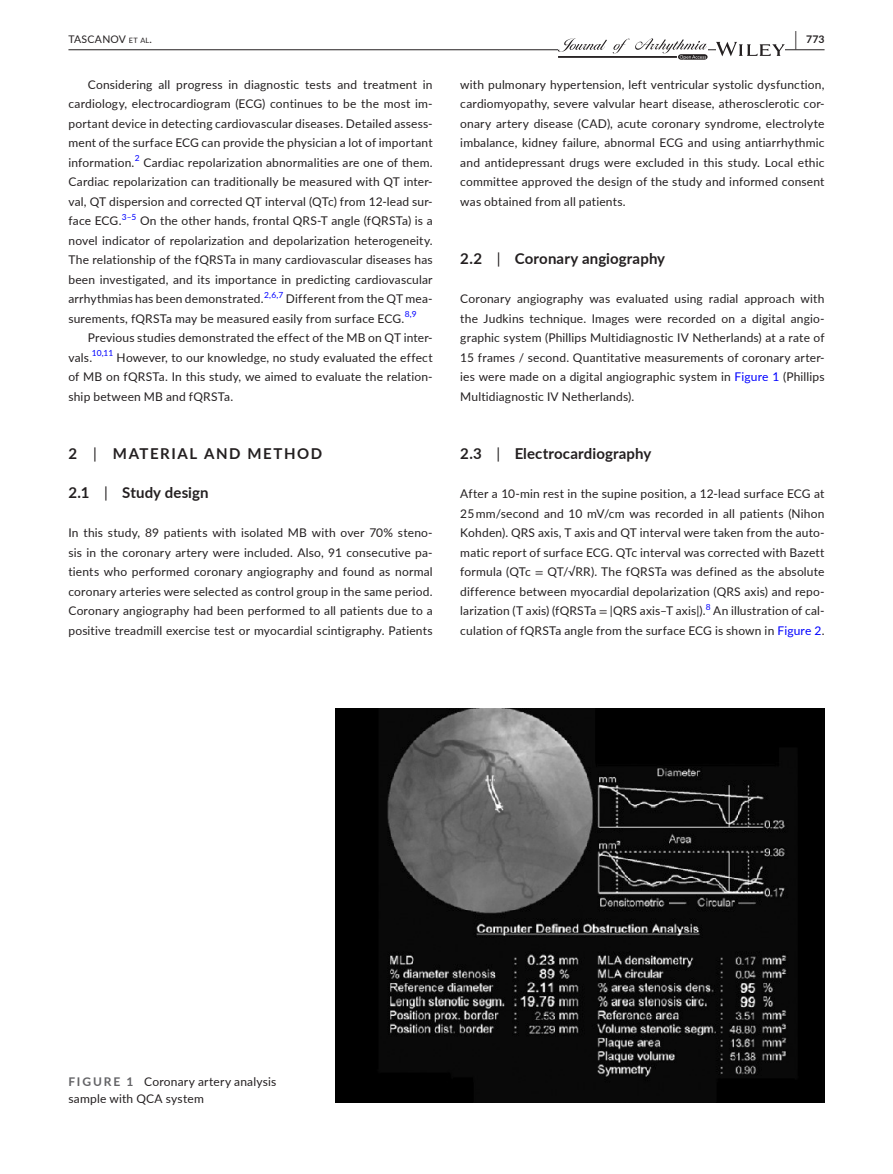
<style>
.page{position:relative;width:893px;height:1174px;background:#fff}
.page>*{position:absolute;margin:0;border:0;box-sizing:border-box;transform-origin:0 0}
.t1{font:700 15px "Lato";letter-spacing:.01em;color:#231f20}
.t2{font:700 15px "Lato";letter-spacing:.11em;color:#231f20}
.t3{font:12px/19.5px "Lato";letter-spacing:.015em;color:#231f20;text-align:justify}
.t4{font:10.5px "Lato";letter-spacing:.025em;color:#231f20}
.t5{font:700 10.5px "Lato";color:#231f20}
.t6{font:8.4px "Lato";color:#00f}
.s1{font-size:7.35px}
.s2{font-size:19.5px}
.s3{font-weight:400}
.s4{color:#00f}
.s5{font-family:"STIX"}
.s6{font-weight:700;color:#636366}
</style>
<div class="page">
<hr style="left:68px;top:49px;width:756px;height:1px;background:#231f20">
<svg style="left:558px;top:38px;width:150px;height:22px"></svg>
<svg style="left:716px;top:42px;width:69px;height:14px"></svg>
<img style="left:335px;top:708px;width:489px;height:394px">
<p class="t4" style="left:68px;top:31px;width:85px">TASCANOV <span class="s1">et al</span>.</p>
<p class="t5" style="left:795px;top:31px;width:31px"><span class="s2">|</span> 773</p>
<p class="t3" style="left:68px;top:74px;width:366px;text-indent:20px">Considering all progress in diagnostic tests and treatment in cardiology, electrocardiogram (ECG) continues to be the most im&shy;portant device in detecting cardiovascular diseases. Detailed assess&shy;ment of the surface ECG can provide the physician a lot of important information.<sup>2</sup> Cardiac repolarization abnormalities are one of them.<br>Cardiac repolarization can traditionally be measured with QT inter&shy;val, QT dispersion and corrected QT interval (QTc) from 12-lead sur&shy;face ECG.<sup>3–5</sup> On the other hands, frontal QRS-T angle (fQRSTa) is a novel indicator of repolarization and depolarization heterogeneity.<br>The relationship of the fQRSTa in many cardiovascular diseases has been investigated, and its importance in predicting cardiovascular arrhythmias has been demonstrated.<sup>2,6,7</sup> Different from the QT mea&shy;surements, fQRSTa may be measured easily from surface ECG.<sup>8,9</sup></p>
<p class="t3" style="left:68px;top:327px;width:366px;text-indent:20px">Previous studies demonstrated the effect of the MB on QT inter&shy;vals.<sup>10,11</sup> However, to our knowledge, no study evaluated the effect of MB on fQRSTa. In this study, we aimed to evaluate the relation&shy;ship between MB and fQRSTa.</p>
<p class="t3" style="left:460px;top:74px;width:366px">with pulmonary hypertension, left ventricular systolic dysfunction, cardiomyopathy, severe valvular heart disease, atherosclerotic cor&shy;onary artery disease (CAD), acute coronary syndrome, electrolyte imbalance, kidney failure, abnormal ECG and using antiarrhythmic and antidepressant drugs were excluded in this study. Local ethic committee approved the design of the study and informed consent was obtained from all patients.</p>
<p class="t1" style="left:460px;top:248px;width:206px">2.2 <span class="s3">|</span> Coronary angiography</p>
<p class="t3" style="left:460px;top:288px;width:366px">Coronary angiography was evaluated using radial approach with the Judkins technique. Images were recorded on a digital angio&shy;graphic system (Phillips Multidiagnostic IV Netherlands) at a rate of 15 frames / second. Quantitative measurements of coronary arter&shy;ies were made on a digital angiographic system in <span class="s4">Figure 1</span> (Phillips Multidiagnostic IV Netherlands).</p>
<p class="t2" style="left:68px;top:443px;width:255px">2 <span class="s3">|</span> MATERIAL AND METHOD</p>
<p class="t1" style="left:68px;top:482px;width:142px">2.1 <span class="s3">|</span> Study design</p>
<p class="t3" style="left:68px;top:522px;width:366px">In this study, 89 patients with isolated MB with over 70% steno&shy;sis in the coronary artery were included. Also, 91 consecutive pa&shy;tients who performed coronary angiography and found as normal coronary arteries were selected as control group in the same period.<br>Coronary angiography had been performed to all patients due to a positive treadmill exercise test or myocardial scintigraphy. Patients</p>
<p class="t1" style="left:460px;top:443px;width:193px">2.3 <span class="s3">|</span> Electrocardiography</p>
<p class="t3" style="left:460px;top:483px;width:366px">After a 10-min rest in the supine position, a 12-lead surface ECG at 25 mm/second and 10 mV/cm was recorded in all patients (Nihon Kohden). QRS axis, T axis and QT interval were taken from the auto&shy;matic report of surface ECG. QTc interval was corrected with Bazett formula (QTc <span class="s5">=</span> QT/√RR). The fQRSTa was defined as the absolute difference between myocardial depolarization (QRS axis) and repo&shy;larization (T axis) (fQRSTa <span class="s5">=</span> |QRS axis–T axis|).</p>
<p class="t6" style="left:706px;top:601px;width:6px">8</p>
<p class="t3" style="left:460px;top:600px;width:366px;text-align:right">An illustration of cal-<br>culation of fQRSTa angle from the surface ECG is shown in <span class="s4">Figure 2</span>.</p>
<p class="t3" style="left:68px;top:1073px;width:209px;line-height:16.5px"><span class="s6">FIGURE 1</span> Coronary artery analysis sample with QCA system</p>
</div>
